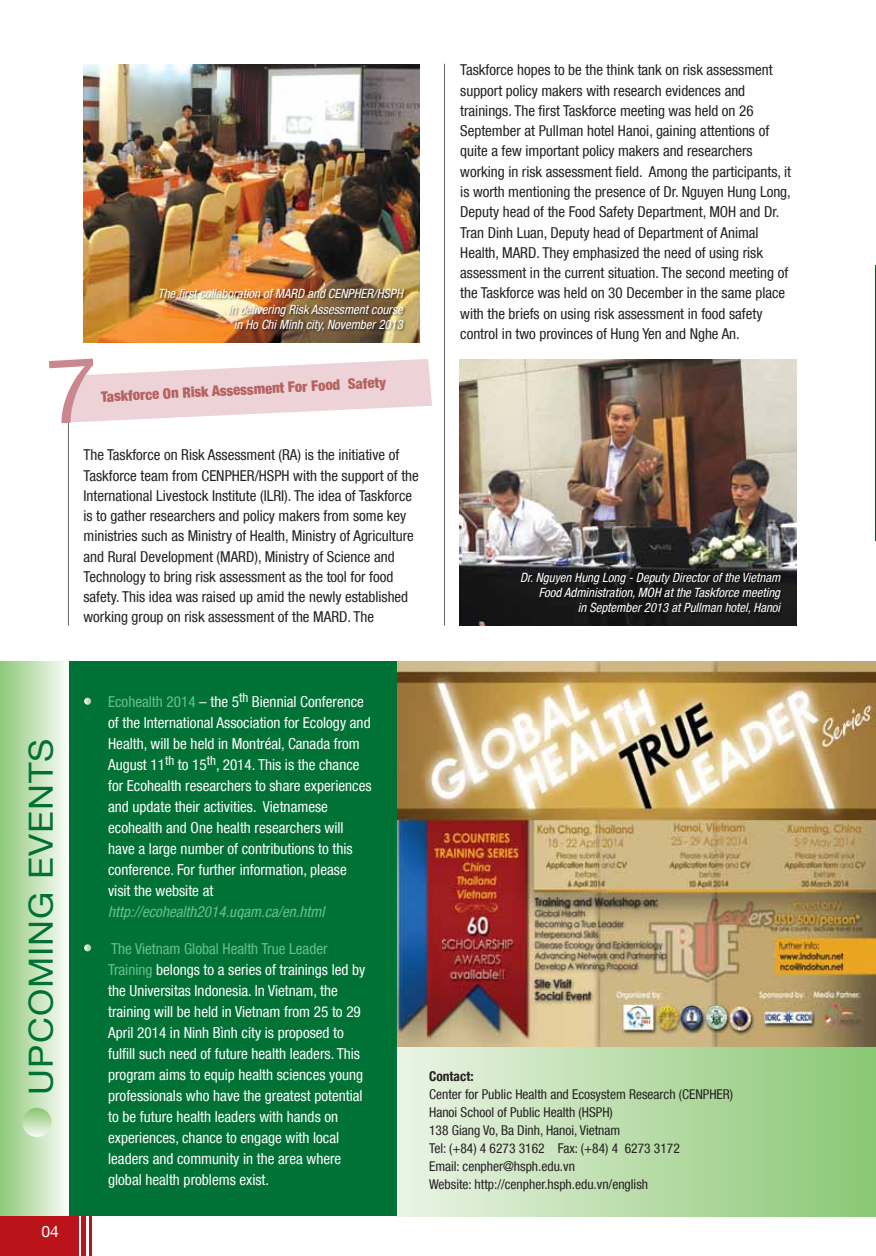
<style>
.page{position:relative;width:876px;height:1256px;background:#fff}
.page>*{position:absolute;margin:0;border:0;box-sizing:border-box;transform-origin:0 0}
.t1{font:33.3px "Helvetica Vn";letter-spacing:.03em;color:#007236;scale:1.08 1}
.t2{font:15.75px "Helvetica Vn";color:#fff}
.t3{font:condensed 15.15px/21px "Helvetica Vn";color:#fff}
.t4{font:italic condensed 15.15px "Helvetica Vn";color:#67c18c}
.t5{font:condensed 15px/20.2px "Helvetica Vn";color:#231f20}
.t6{font:900 condensed 14.55px "Helvetica Vn";color:#b66260}
.t7{font:condensed 13.5px/18px "Helvetica Vn";color:#231f20}
.t8{font:700 condensed 13.5px "Helvetica Vn";color:#231f20}
.t9{font:italic condensed 12.75px/15.3px "Helvetica Vn";color:#fff;text-align:right}
.s1{color:#67c18c}
</style>
<div class="page">
<div style="left:3px;top:661px;width:395px;height:555px;background:#007236"></div>
<div style="left:0;top:661px;width:68px;height:555px;background:linear-gradient(to right,#8ec878,#f8fbf5)"></div>
<hr style="left:444px;top:64px;width:1px;height:561px;background:#636466">
<hr style="left:68px;top:419px;width:1px;height:206px;background:#636466">
<hr style="left:875px;top:266px;width:1px;height:275px;background:#005826">
<div style="left:0;top:1216px;width:79px;height:40px;background:#ba141a"></div>
<hr style="left:82px;top:1216px;width:4px;height:40px;background:#ba141a">
<hr style="left:89px;top:1216px;width:3px;height:40px;background:#ba141a">
<svg style="left:22px;top:1107px;width:30px;height:30px"></svg>
<svg style="left:84px;top:944px;width:7px;height:7px"></svg>
<svg style="left:84px;top:697px;width:7px;height:8px"></svg>
<img style="left:83px;top:65px;width:336px;height:277px">
<img style="left:459px;top:359px;width:336px;height:266px">
<div style="left:397px;top:1046px;width:478px;height:170px;background:linear-gradient(to right,#ebf4e5,#89c774)"></div>
<img style="left:397px;top:661px;width:478px;height:385px">
<img style="left:111px;top:286px;width:296px;height:49px">
<img style="left:496px;top:569px;width:290px;height:50px">
<svg style="left:64px;top:359px;width:368px;height:65px"></svg>
<p class="t9" style="left:158px;top:285px;width:246px">The first collaboration of MARD and CENPHER/HSPH in delivering Risk Assessment course<br>in Ho Chi Minh city, November 2013</p>
<p class="t6" style="left:101px;top:385px;width:286px;rotate:-3deg">Taskforce On Risk Assessment For Food Safety</p>
<p class="t5" style="left:83px;top:444px;width:337px">The Taskforce on Risk Assessment (RA) is the initiative of Taskforce team from CENPHER/HSPH with the support of the International Livestock Institute (ILRI). The idea of Taskforce is to gather researchers and policy makers from some key ministries such as Ministry of Health, Ministry of Agriculture and Rural Development (MARD), Ministry of Science and Technology to bring risk assessment as the tool for food safety. This idea was raised up amid the newly established working group on risk assessment of the MARD. The</p>
<p class="t5" style="left:460px;top:59px;width:332px">Taskforce hopes to be the think tank on risk assessment support policy makers with research evidences and trainings. The first Taskforce meeting was held on 26<br>September at Pullman hotel Hanoi, gaining attentions of quite a few important policy makers and researchers working in risk assessment field. Among the participants, it is worth mentioning the presence of Dr. Nguyen Hung Long, Deputy head of the Food Safety Department, MOH and Dr.<br>Tran Dinh Luan, Deputy head of Department of Animal Health, MARD. They emphasized the need of using risk assessment in the current situation. The second meeting of the Taskforce was held on 30 December in the same place with the briefs on using risk assessment in food safety control in two provinces of Hung Yen and Nghe An.</p>
<p class="t9" style="left:520px;top:568px;width:261px">Dr. Nguyen Hung Long - Deputy Director of the Vietnam<br>Food Administration, MOH at the Taskforce meeting<br>in September 2013 at Pullman hotel, Hanoi</p>
<h1 class="t1" style="left:17px;top:1094px;width:331px;rotate:-90deg">UPCOMING EVENTS</h1>
<p class="t2" style="left:41px;top:1219px;width:19px">04</p>
<p class="t3" style="left:108px;top:689px;width:265px"><span class="s1">Ecohealth 2014</span> – the 5<sup>th</sup> Biennial Conference of the International Association for Ecology and Health, will be held in Montréal, Canada from August 11<sup>th</sup> to 15<sup>th</sup>, 2014. This is the chance for Ecohealth researchers to share experiences and update their activities. Vietnamese ecohealth and One health researchers will have a large number of contributions to this conference. For further information, please visit the website at</p>
<p class="t4" style="left:108px;top:900px;width:218px">http://ecohealth2014.uqam.ca/en.html</p>
<p class="t3" style="left:108px;top:936px;width:259px"><span class="s1">The Vietnam Global Health True Leader Training</span> belongs to a series of trainings led by the Universitas Indonesia. In Vietnam, the training will be held in Vietnam from 25 to 29<br>April 2014 in Ninh Bình city is proposed to fulfill such need of future health leaders. This program aims to equip health sciences young professionals who have the greatest potential to be future health leaders with hands on experiences, chance to engage with local leaders and community in the area where global health problems exist.</p>
<p class="t8" style="left:429px;top:1066px;width:46px">Contact:</p>
<p class="t7" style="left:429px;top:1084px;width:305px">Center for Public Health and Ecosystem Research (CENPHER)<br>Hanoi School of Public Health (HSPH)<br>138 Giang Vo, Ba Dinh, Hanoi, Vietnam<br>Tel: (+84) 4 6273 3162 Fax: (+84) 4 6273 3172<br>Email: cenpher@hsph.edu.vn<br>Website: http://cenpher.hsph.edu.vn/english</p>
</div>
